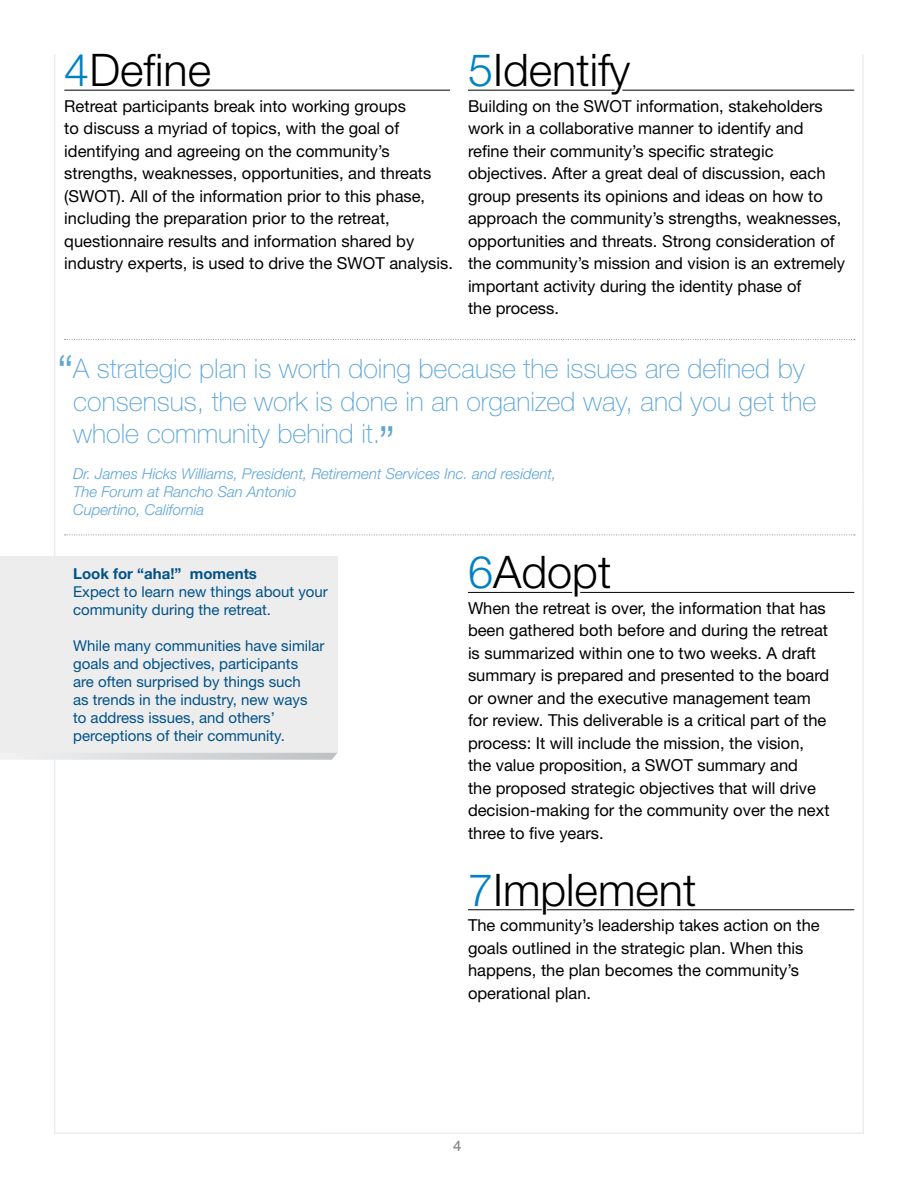
<style>
.page{position:relative;width:918px;height:1188px;background:#fff}
.page>*{position:absolute;margin:0;border:0;box-sizing:border-box;transform-origin:0 0}
.t1{font:300 45px "Helvetica Neue LT Std";color:#000}
.t2{font:300 45px "Helvetica Neue LT Std";color:#5ca5d9}
.t3{font:100 27px/32.4px "Helvetica Neue LT Std";color:#5ca5d9}
.t4{font:16.5px/22.5px "Helvetica Neue LT Std";color:#000}
.t5{font:15px/18px "Helvetica Neue LT Std";color:#005288}
.t6{font:italic 300 15px/18px "Helvetica Neue LT Std";color:#5ca5d9}
.t7{font:700 15px "Helvetica Neue";color:#005288}
.t8{font:15px "Helvetica";color:#807f83}
.s1{color:#0081c6}
</style>
<div class="page">
<div style="left:0;top:556px;width:338px;height:197px;background:#ededee"></div>
<hr style="left:468px;top:90px;width:147px;height:1px;background:#000">
<hr style="left:622px;top:90px;width:232px;height:1px;background:#000">
<hr style="left:468px;top:592px;width:104px;height:1px;background:#000">
<hr style="left:580px;top:592px;width:274px;height:1px;background:#000">
<hr style="left:468px;top:909px;width:74px;height:1px;background:#000">
<hr style="left:547px;top:909px;width:307px;height:1px;background:#000">
<hr style="left:64px;top:90px;width:386px;height:1px;background:#000">
<svg style="left:65px;top:339px;width:790px;height:1px"></svg>
<svg style="left:65px;top:535px;width:790px;height:1px"></svg>
<svg style="left:0;top:753px;width:337px;height:7px;background:#d9dadc"></svg>
<h1 class="t1" style="left:64px;top:43px;width:148px"><span class="s1">4</span>Define</h1>
<p class="t4" style="left:64px;top:94px;width:390px">Retreat participants break into working groups<br>to discuss a myriad of topics, with the goal of identifying and agreeing on the community’s strengths, weaknesses, opportunities, and threats (SWOT). All of the information prior to this phase, including the preparation prior to the retreat, questionnaire results and information shared by industry experts, is used to drive the SWOT analysis.</p>
<h1 class="t1" style="left:468px;top:43px;width:164px"><span class="s1">5</span>Identify</h1>
<p class="t4" style="left:468px;top:94px;width:379px">Building on the SWOT information, stakeholders work in a collaborative manner to identify and refine their community’s specific strategic objectives. After a great deal of discussion, each group presents its opinions and ideas on how to approach the community’s strengths, weaknesses, opportunities and threats. Strong consideration of the community’s mission and vision is an extremely important activity during the identity phase of<br>the process.</p>
<h1 class="t2" style="left:57px;top:343px;width:18px">“</h1>
<h2 class="t3" style="left:73px;top:353px;width:745px">A strategic plan is worth doing because the issues are defined by consensus, the work is done in an organized way, and you get the whole community behind it.</h2>
<p class="t6" style="left:73px;top:465px;width:485px">Dr. James Hicks Williams, President, Retirement Services Inc. and resident,<br>The Forum at Rancho San Antonio<br>Cupertino, California</p>
<h1 class="t2" style="left:395px;top:449px;width:18px;rotate:-180deg">“</h1>
<p class="t7" style="left:73px;top:562px;width:185px">Look for “aha!” moments</p>
<p class="t5" style="left:73px;top:582px;width:256px">Expect to learn new things about your community during the retreat.</p>
<p class="t5" style="left:73px;top:636px;width:253px">While many communities have similar goals and objectives, participants<br>are often surprised by things such<br>as trends in the industry, new ways to address issues, and others’ perceptions of their community.</p>
<h1 class="t1" style="left:468px;top:545px;width:145px"><span class="s1">6</span>Adopt</h1>
<p class="t4" style="left:468px;top:597px;width:363px">When the retreat is over, the information that has been gathered both before and during the retreat is summarized within one to two weeks. A draft summary is prepared and presented to the board or owner and the executive management team for review. This deliverable is a critical part of the process: It will include the mission, the vision, the value proposition, a SWOT summary and<br>the proposed strategic objectives that will drive decision-making for the community over the next three to five years.</p>
<h1 class="t1" style="left:468px;top:862px;width:230px"><span class="s1">7</span>Implement</h1>
<p class="t4" style="left:468px;top:914px;width:353px">The community’s leadership takes action on the goals outlined in the strategic plan. When this happens, the plan becomes the community’s operational plan.</p>
<p class="t8" style="left:453px;top:1134px;width:10px">4</p>
</div>
